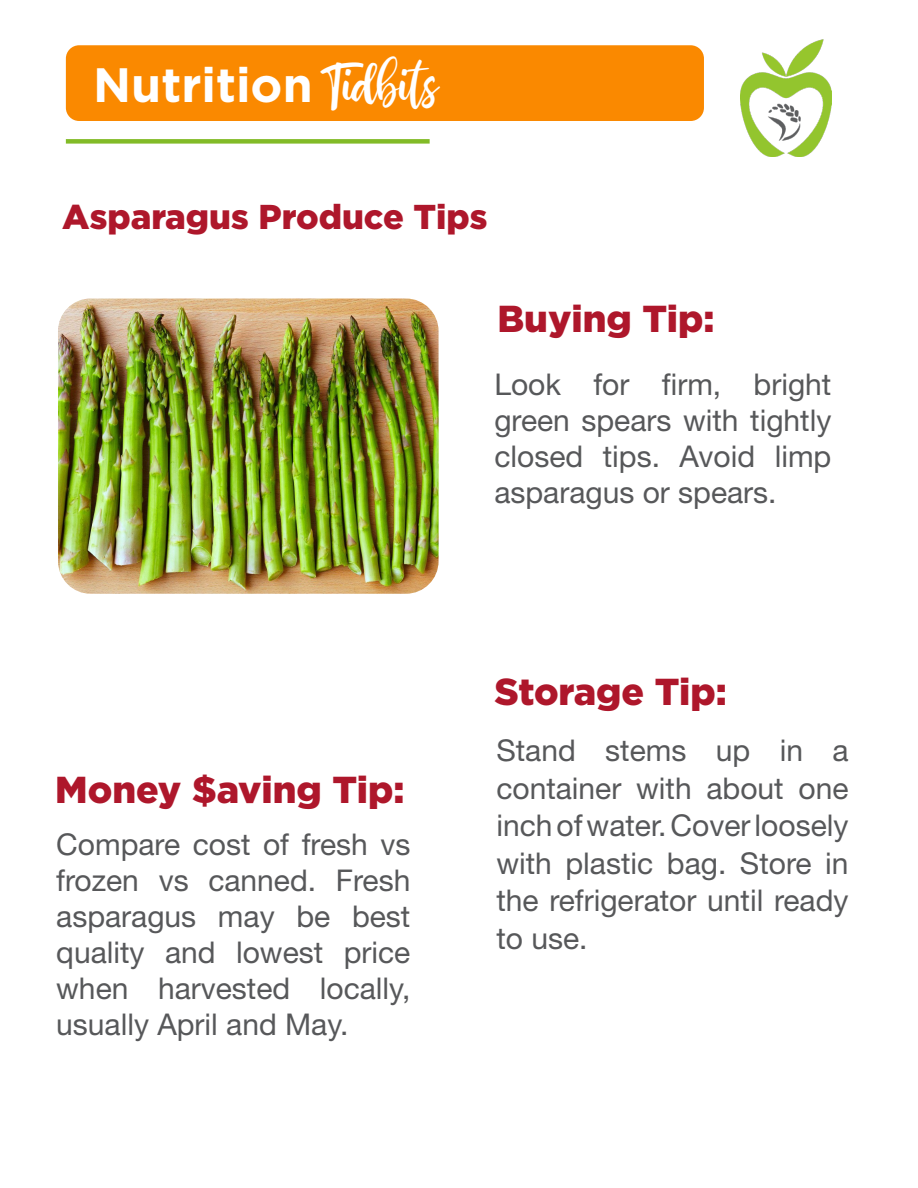
<style>
.page{position:relative;width:918px;height:1188px;background:#fff}
.page>*{position:absolute;margin:0;border:0;box-sizing:border-box;transform-origin:0 0}
.t1{font:700 48.15px "Gotham";color:#fff}
.t2{font:900 37.5px "Gotham";color:#ae172b}
.t3{font:900 34.5px "Gotham";color:#ae172b}
.t4{font:30px/36px "Helvetica Neue LT Std";color:#57585a;text-align:justify}
.s1{font-family:"bhatoshine";font-weight:400}
</style>
<div class="page">
<img style="left:58px;top:299px;width:381px;height:295px">
<div style="left:66px;top:45px;width:638px;height:76px;background:#fa8900;border-radius:13px"></div>
<img style="left:741px;top:40px;width:90px;height:116px">
<div style="left:66px;top:139px;width:364px;height:5px;background:#82bb27"></div>
<p class="t1" style="left:93px;top:53px;width:346px">Nutrition <span class="s1">Tidbits</span></p>
<p class="t3" style="left:62px;top:193px;width:427px">Asparagus Produce Tips</p>
<p class="t2" style="left:497px;top:293px;width:219px">Buying Tip:</p>
<p class="t4" style="left:494px;top:366px;width:339px">Look for firm, bright green spears with tightly closed tips. Avoid limp asparagus or spears.</p>
<p class="t2" style="left:55px;top:764px;width:351px">Money $aving Tip:</p>
<p class="t4" style="left:56px;top:826px;width:356px">Compare cost of fresh vs frozen vs canned. Fresh asparagus may be best quality and lowest price when harvested locally, usually April and May.</p>
<p class="t2" style="left:494px;top:666px;width:234px">Storage Tip:</p>
<p class="t4" style="left:496px;top:731px;width:354px;line-height:37.5px">Stand stems up in a container with about one inch of water. Cover loosely with plastic bag. Store in the refrigerator until ready to use.</p>
</div>
